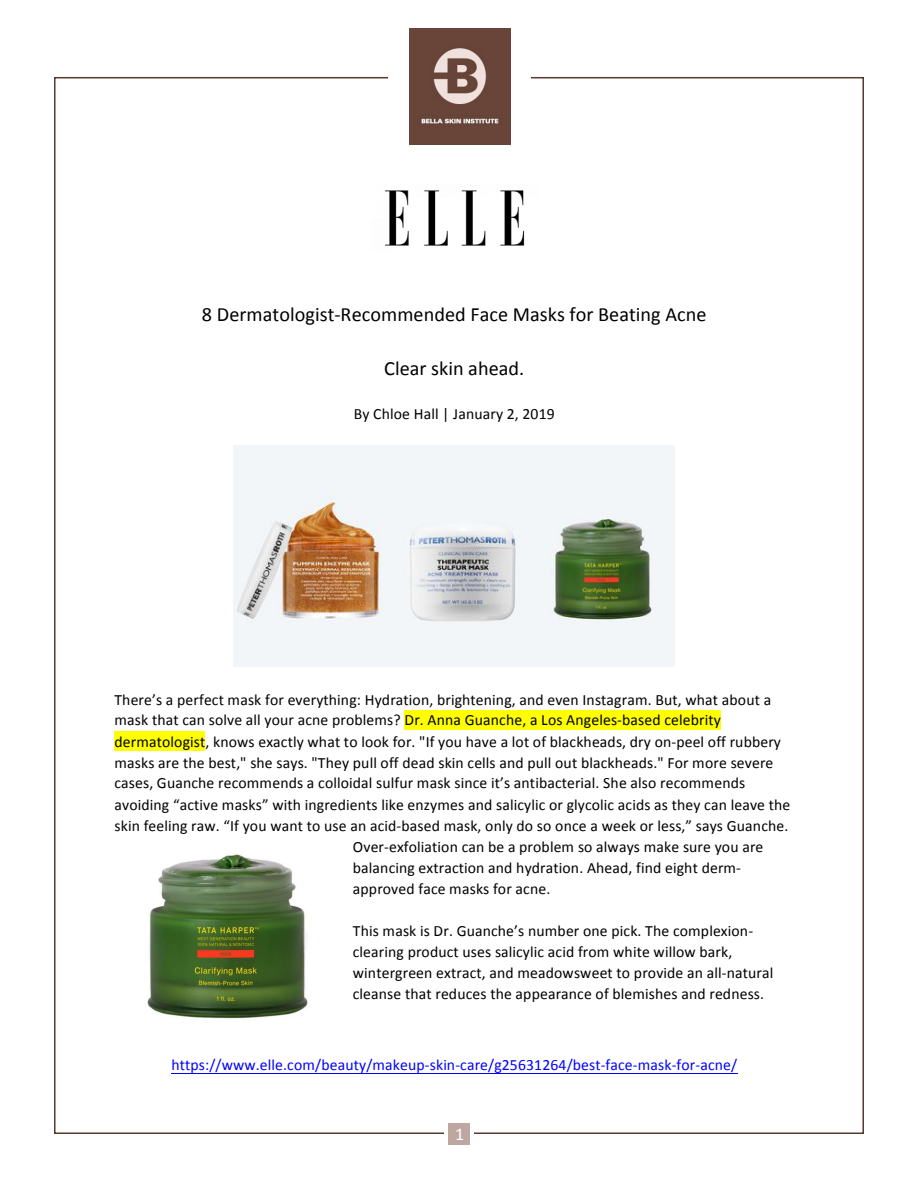
<style>
.page{position:relative;width:918px;height:1188px;background:#fff}
.page>*{position:absolute;margin:0;border:0;box-sizing:border-box;transform-origin:0 0}
.t1{font:20.25px "Calibri";letter-spacing:.005em;color:#000}
.t2{font:18px "Calibri";color:#fff}
.t3{font:15.75px/21px "Calibri";letter-spacing:.01em;color:#000}
.t4{font:15.75px "Calibri";letter-spacing:.01em;color:#00f}
</style>
<div class="page">
<div style="left:448px;top:1123px;width:22px;height:22px;background:#bea7a0"></div>
<div style="left:404px;top:710px;width:317px;height:20px;background:#ff0"></div>
<div style="left:115px;top:731px;width:90px;height:20px;background:#ff0"></div>
<hr style="left:171px;top:1073px;width:566px;height:1px;background:#00f">
<img style="left:385px;top:190px;width:140px;height:56px">
<img style="left:233px;top:446px;width:441px;height:221px">
<img style="left:147px;top:854px;width:161px;height:165px">
<img style="left:409px;top:29px;width:101px;height:116px">
<p class="t1" style="left:202px;top:302px;width:506px">8 Dermatologist-Recommended Face Masks for Beating Acne</p>
<p class="t1" style="left:384px;top:355px;width:142px">Clear skin ahead.</p>
<p class="t3" style="left:354px;top:403px;width:203px">By Chloe Hall | January 2, 2019</p>
<p class="t3" style="left:114px;top:689px;width:658px">There’s a perfect mask for everything: Hydration, brightening, and even Instagram. But, what about a</p>
<p class="t3" style="left:115px;top:710px;width:608px">mask that can solve all your acne problems? Dr. Anna Guanche, a Los Angeles-based celebrity</p>
<p class="t3" style="left:115px;top:731px;width:668px">dermatologist, knows exactly what to look for. "If you have a lot of blackheads, dry on-peel off rubbery</p>
<p class="t3" style="left:115px;top:752px;width:660px">masks are the best," she says. "They pull off dead skin cells and pull out blackheads." For more severe</p>
<p class="t3" style="left:115px;top:773px;width:632px">cases, Guanche recommends a colloidal sulfur mask since it’s antibacterial. She also recommends</p>
<p class="t3" style="left:115px;top:794px;width:677px">avoiding “active masks” with ingredients like enzymes and salicylic or glycolic acids as they can leave the</p>
<p class="t3" style="left:115px;top:815px;width:675px">skin feeling raw. “If you want to use an acid-based mask, only do so once a week or less,” says Guanche.</p>
<p class="t3" style="left:353px;top:836px;width:412px">Over-exfoliation can be a problem so always make sure you are</p>
<p class="t3" style="left:353px;top:857px;width:390px">balancing extraction and hydration. Ahead, find eight derm-</p>
<p class="t3" style="left:353px;top:878px;width:199px">approved face masks for acne.</p>
<p class="t3" style="left:353px;top:920px;width:422px">This mask is Dr. Guanche’s number one pick. The complexion&shy;clearing product uses salicylic acid from white willow bark, wintergreen extract, and meadowsweet to provide an all-natural cleanse that reduces the appearance of blemishes and redness.</p>
<p class="t4" style="left:171px;top:1055px;width:567px">https://www.elle.com/beauty/makeup-skin-care/g25631264/best-face-mask-for-acne/</p>
<p class="t2" style="left:455px;top:1123px;width:11px">1</p>
</div>
